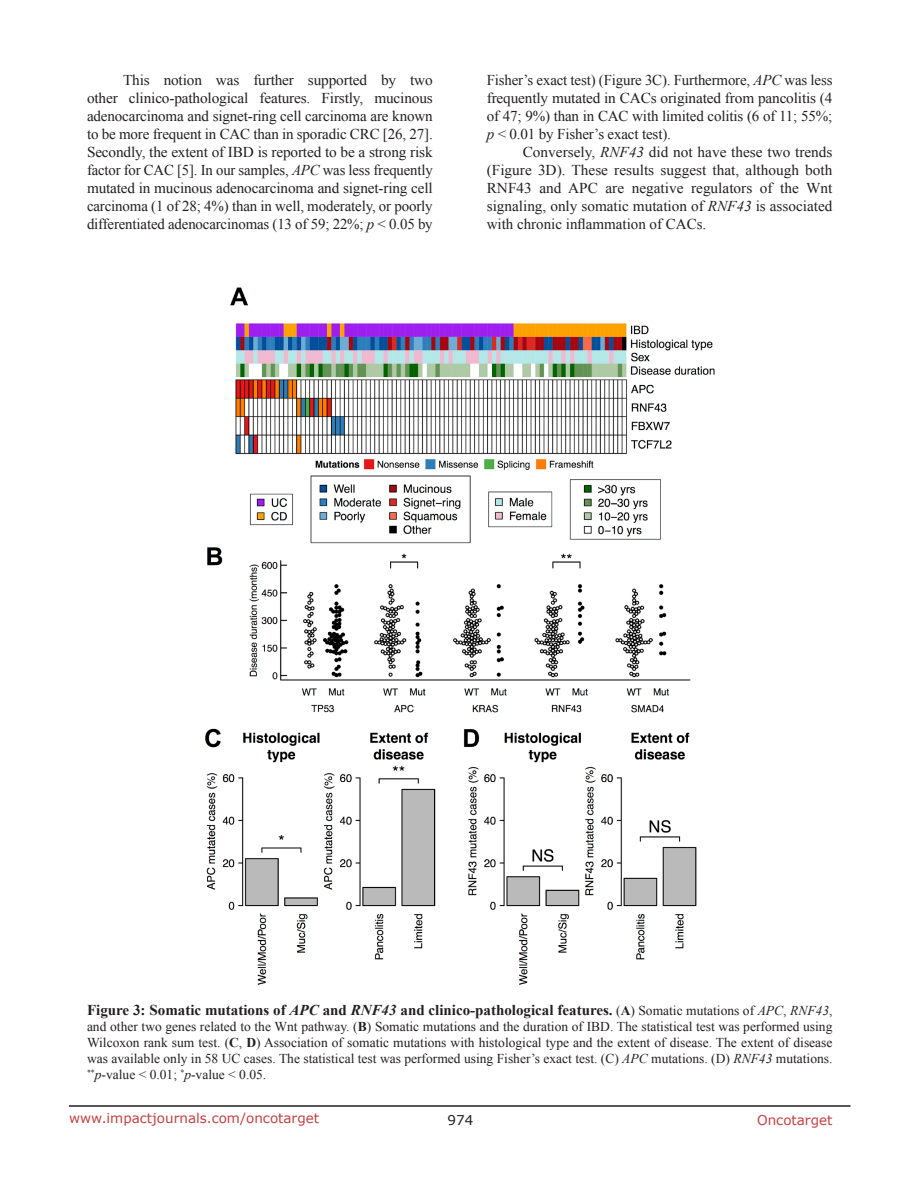
<style>
.page{position:relative;width:918px;height:1188px;background:#fff}
.page>*{position:absolute;margin:0;border:0;box-sizing:border-box;transform-origin:0 0}
.BodyText{font:15px/18px "Times New Roman";letter-spacing:-.01em;color:#231f20;text-align:justify}
.Figuretrx{font:700 15px "Times New Roman";color:#231f20}
.Figuretrx-2{font:13.5px/16.2px "Times New Roman";color:#231f20;text-align:justify}
.t1{font:13.5px "Verdana";color:#c24141}
.t2{font:13.5px "Verdana";color:#231f20}
.s1{font-style:italic}
.s2{font-weight:400;font-size:13.5px}
.s3{font-size:13.5px}
.s4{font-weight:400;font-style:italic;font-size:13.5px}
.s5{font-weight:700}
</style>
<div class="page">
<hr style="left:69px;top:1105px;width:781px;height:2px;background:#231f20">
<img style="left:205px;top:287px;width:510px;height:698px">
<p class="BodyText" style="left:87px;top:71px;width:347px;text-indent:36px">This notion was further supported by two other clinico-pathological features. Firstly, mucinous adenocarcinoma and signet-ring cell carcinoma are known to be more frequent in CAC than in sporadic CRC [26, 27].<br>Secondly, the extent of IBD is reported to be a strong risk factor for CAC [5]. In our samples, <span class="s1">APC</span> was less frequently mutated in mucinous adenocarcinoma and signet-ring cell carcinoma (1 of 28; 4%) than in well, moderately, or poorly differentiated adenocarcinomas (13 of 59; 22%; <span class="s1">p</span> &lt; 0.05 by</p>
<p class="BodyText" style="left:487px;top:71px;width:347px">Fisher’s exact test) (Figure 3C). Furthermore, <span class="s1">APC</span> was less frequently mutated in CACs originated from pancolitis (4 of 47; 9%) than in CAC with limited colitis (6 of 11; 55%; <span class="s1">p</span> &lt; 0.01 by Fisher’s exact test).</p>
<p class="BodyText" style="left:487px;top:143px;width:347px;text-indent:36px">Conversely, <span class="s1">RNF43</span> did not have these two trends (Figure 3D). These results suggest that, although both RNF43 and APC are negative regulators of the Wnt signaling, only somatic mutation of <span class="s1">RNF43</span> is associated with chronic inflammation of CACs.</p>
<p class="Figuretrx" style="left:87px;top:999px;width:747px">Figure 3: Somatic mutations of <span class="s1">APC</span> and <span class="s1">RNF43</span> and clinico-pathological features. <span class="s2">(</span><span class="s3">A</span><span class="s2">) Somatic mutations of</span> <span class="s4">APC</span><span class="s2">,</span> <span class="s4">RNF43</span><span class="s2">,</span></p>
<p class="Figuretrx-2" style="left:87px;top:1018px;width:747px">and other two genes related to the Wnt pathway. (<span class="s5">B</span>) Somatic mutations and the duration of IBD. The statistical test was performed using Wilcoxon rank sum test. (<span class="s5">C</span>, <span class="s5">D</span>) Association of somatic mutations with histological type and the extent of disease. The extent of disease was available only in 58 UC cases. The statistical test was performed using Fisher’s exact test. (C) <span class="s1">APC</span> mutations. (D) <span class="s1">RNF43</span> mutations. <sup>**</sup><span class="s1">p</span>-value &lt; 0.01; <sup>*</sup><span class="s1">p</span>-value &lt; 0.05.</p>
<p class="t1" style="left:69px;top:1109px;width:252px">www.impactjournals.com/oncotarget</p>
<p class="t2" style="left:448px;top:1111px;width:27px">974</p>
<p class="t1" style="left:757px;top:1111px;width:77px">Oncotarget</p>
</div>
